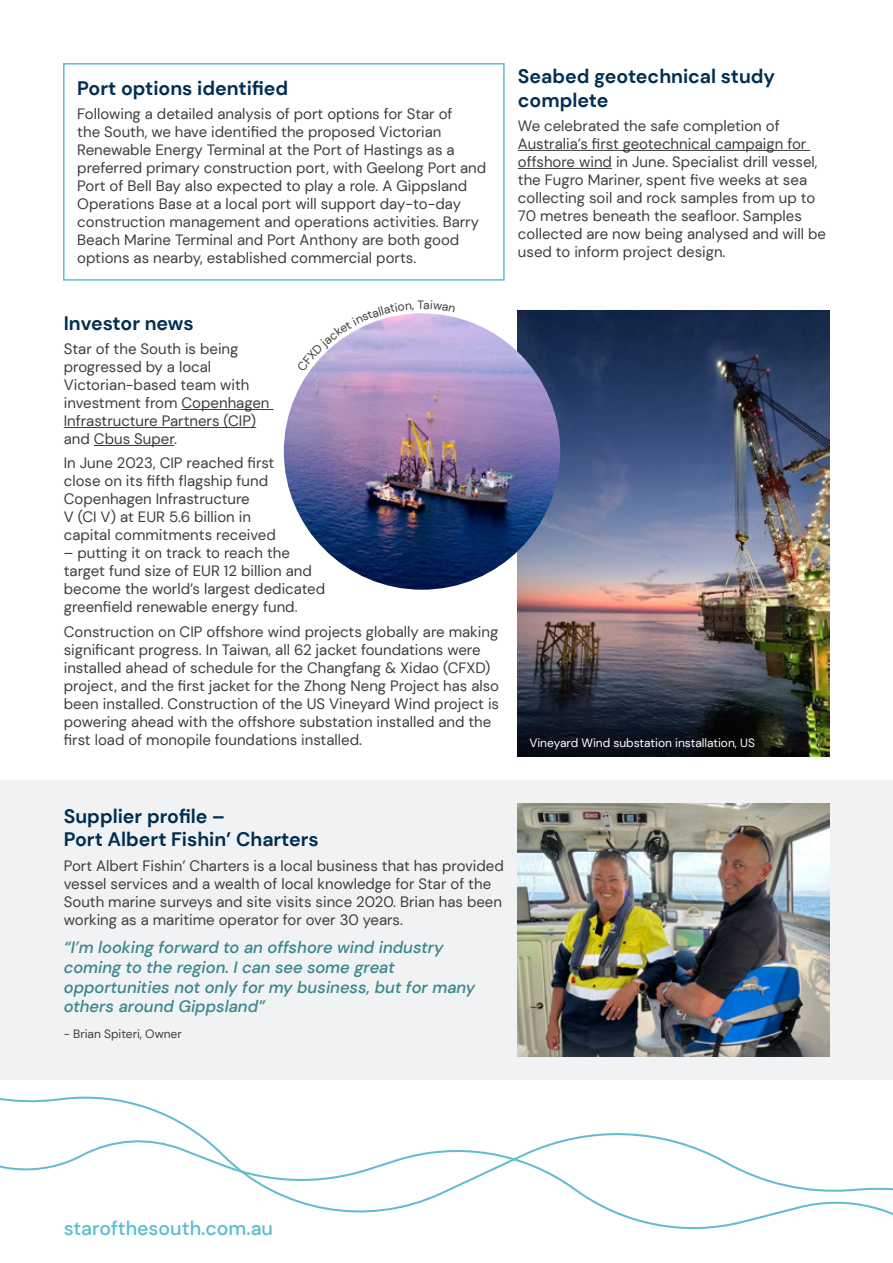
<style>
.page{position:relative;width:893px;height:1263px;background:#fff}
.page>*{position:absolute;margin:0;border:0;box-sizing:border-box;transform-origin:0 0}
.Heading{font:700 19.5px/23.4px "DM Sans";color:#002e52}
.t1{font:500 19.5px "DM Sans";color:#5dbcd0}
.t2{font:italic 500 16.5px/19.8px "DM Sans";color:#3a878e}
.Bodycopy{font:15px/18px "DM Sans";color:#3e3e3f}
.Bodycopy-2{font:12px "DM Sans";color:#fff}
.t3{font:12px "DM Sans";color:#3e3e3f}
</style>
<div class="page">
<div style="left:0;top:780px;width:893px;height:300px;background:#f1f2f3"></div>
<svg style="left:0;top:1134px;width:893px;height:96px"></svg>
<div style="left:63px;top:63px;width:442px;height:218px;border:2px solid #5dbcd0"></div>
<hr style="left:518px;top:150px;width:292px;height:1px;background:#3e3e3f">
<hr style="left:518px;top:168px;width:94px;height:1px;background:#3e3e3f">
<hr style="left:181px;top:409px;width:92px;height:1px;background:#3e3e3f">
<hr style="left:64px;top:427px;width:192px;height:1px;background:#3e3e3f">
<hr style="left:94px;top:445px;width:80px;height:1px;background:#3e3e3f">
<img style="left:518px;top:803px;width:311px;height:254px">
<img style="left:518px;top:310px;width:311px;height:447px">
<img style="left:284px;top:313px;width:276px;height:277px;border-radius:138px">
<svg style="left:309px;top:313px;width:146px;height:59px"></svg>
<p class="Heading" style="left:77px;top:76px;width:212px">Port options identified</p>
<p class="Bodycopy" style="left:77px;top:105px;width:410px">Following a detailed analysis of port options for Star of<br>the South, we have identified the proposed Victorian Renewable Energy Terminal at the Port of Hastings as a preferred primary construction port, with Geelong Port and Port of Bell Bay also expected to play a role. A Gippsland Operations Base at a local port will support day-to-day construction management and operations activities. Barry Beach Marine Terminal and Port Anthony are both good options as nearby, established commercial ports.</p>
<p class="Heading" style="left:518px;top:65px;width:259px">Seabed geotechnical study complete</p>
<p class="Bodycopy" style="left:518px;top:117px;width:310px">We celebrated the safe completion of Australia’s first geotechnical campaign for offshore wind in June. Specialist drill vessel, the Fugro Mariner, spent five weeks at sea collecting soil and rock samples from up to 70 metres beneath the seafloor. Samples collected are now being analysed and will be used to inform project design.</p>
<p class="Heading" style="left:64px;top:311px;width:131px">Investor news</p>
<p class="Bodycopy" style="left:64px;top:340px;width:207px">Star of the South is being progressed by a local<br>Victorian-based team with investment from Copenhagen<br>Infrastructure Partners (CIP) and Cbus Super.</p>
<p class="Bodycopy" style="left:64px;top:454px;width:214px">In June 2023, CIP reached first close on its fifth flagship fund<br>Copenhagen Infrastructure<br>V (CI V) at EUR 5.6 billion in capital commitments received</p>
<p class="Bodycopy" style="left:64px;top:544px;width:263px">– putting it on track to reach the target fund size of EUR 12 billion and become the world’s largest dedicated greenfield renewable energy fund.</p>
<p class="Bodycopy" style="left:64px;top:622px;width:437px">Construction on CIP offshore wind projects globally are making significant progress. In Taiwan, all 62 jacket foundations were installed ahead of schedule for the Changfang &amp; Xidao (CFXD) project, and the first jacket for the Zhong Neng Project has also been installed. Construction of the US Vineyard Wind project is powering ahead with the offshore substation installed and the first load of monopile foundations installed.</p>
<p class="Bodycopy-2" style="left:529px;top:735px;width:227px">Vineyard Wind substation installation, US</p>
<p class="Heading" style="left:64px;top:804px;width:257px">Supplier profile –<br>Port Albert Fishin’ Charters</p>
<p class="Bodycopy" style="left:64px;top:856px;width:442px">Port Albert Fishin’ Charters is a local business that has provided vessel services and a wealth of local knowledge for Star of the South marine surveys and site visits since 2020. Brian has been working as a maritime operator for over 30 years.</p>
<p class="t2" style="left:64px;top:937px;width:413px">“I’m looking forward to an offshore wind industry coming to the region. I can see some great opportunities not only for my business, but for many others around Gippsland”</p>
<p class="t3" style="left:64px;top:1027px;width:120px">- Brian Spiteri, Owner</p>
<p class="t1" style="left:64px;top:1216px;width:211px">starofthesouth.com.au</p>
</div>
